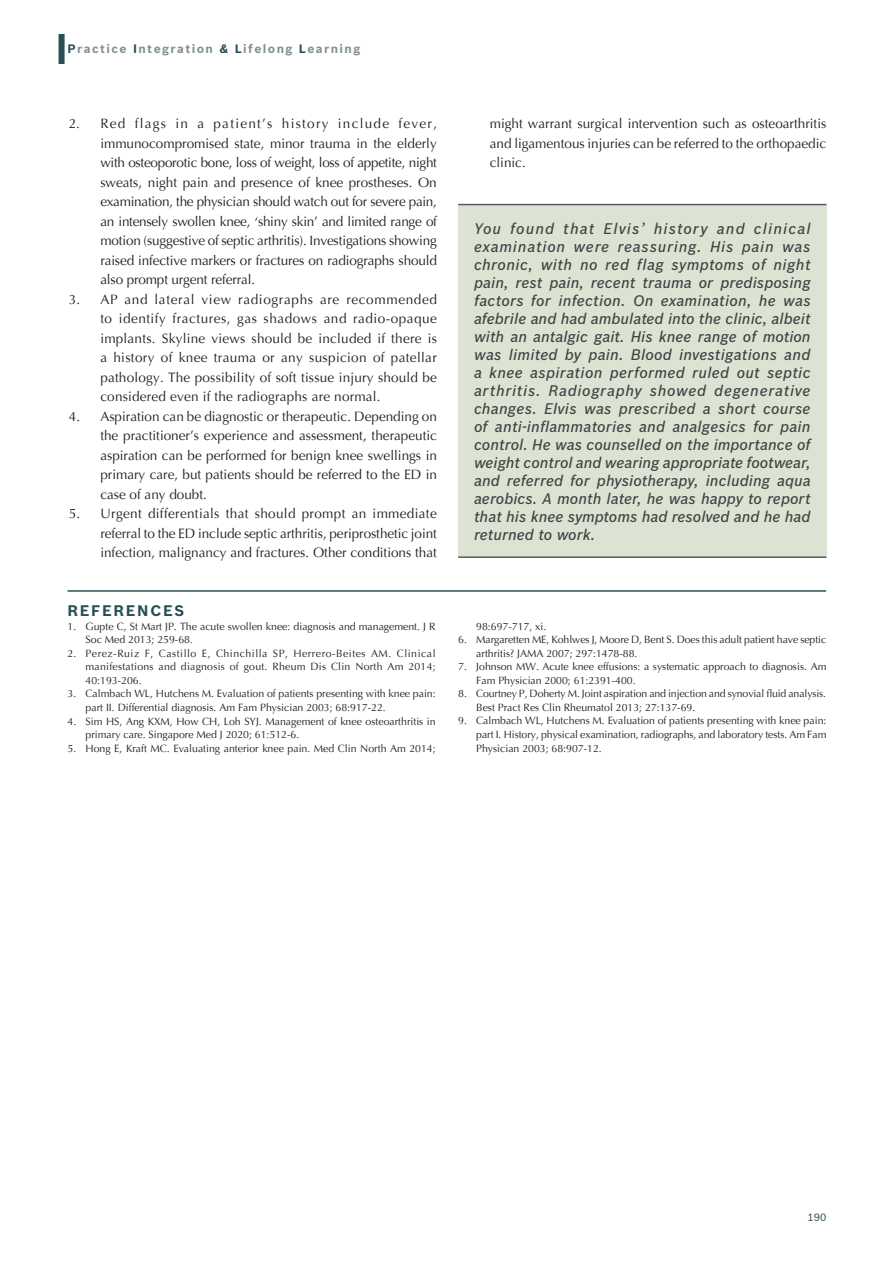
<style>
.page{position:relative;width:894px;height:1263px;background:#fff}
.page>*{position:absolute;margin:0;border:0;box-sizing:border-box;transform-origin:0 0}
.CME_ABS{font:italic 500 15px/18px "Bosch Sans";color:#414243;text-align:justify}
.REFH{font:700 15px "Bosch Sans";letter-spacing:.11em;color:#284f56}
.L{font:13.5px/19.5px "Optima";color:#231f20;text-align:justify}
.t1{font:700 12px "Bosch Sans";letter-spacing:.12em;color:#849096}
.REF{font:10.5px/13.5px "Optima";color:#231f20}
.t2{font:500 10.5px "Bosch Sans";color:#4f676d}
.s1{color:#284f56}
</style>
<div class="page">
<div style="left:58px;top:34px;width:7px;height:30px;background:#284f56"></div>
<div style="left:458px;top:205px;width:368px;height:352px;background:#dce3d3"></div>
<hr style="left:458px;top:204px;width:368px;height:1px;background:#5a5a5d">
<hr style="left:458px;top:556px;width:368px;height:2px;background:#5a5a5d">
<hr style="left:68px;top:590px;width:757px;height:1px;background:#284f56">
<p class="t1" style="left:68px;top:42px;width:294px"><span class="s1">P</span>ractice <span class="s1">I</span>ntegration <span class="s1">&amp; L</span>ifelong <span class="s1">L</span>earning</p>
<p class="L" style="left:100px;top:114px;width:338px;text-indent:-31px">2. Red flags in a patient’s history include fever, immunocompromised state, minor trauma in the elderly with osteoporotic bone, loss of weight, loss of appetite, night sweats, night pain and presence of knee prostheses. On examination, the physician should watch out for severe pain, an intensely swollen knee, ‘shiny skin’ and limited range of motion (suggestive of septic arthritis). Investigations showing raised infective markers or fractures on radiographs should also prompt urgent referral.</p>
<p class="L" style="left:100px;top:289px;width:338px;text-indent:-31px">3. AP and lateral view radiographs are recommended to identify fractures, gas shadows and radio-opaque implants. Skyline views should be included if there is a history of knee trauma or any suspicion of patellar pathology. The possibility of soft tissue injury should be considered even if the radiographs are normal.</p>
<p class="L" style="left:100px;top:406px;width:338px;text-indent:-31px">4. Aspiration can be diagnostic or therapeutic. Depending on the practitioner’s experience and assessment, therapeutic aspiration can be performed for benign knee swellings in primary care, but patients should be referred to the ED in case of any doubt.</p>
<p class="L" style="left:100px;top:504px;width:338px;text-indent:-31px">5. Urgent differentials that should prompt an immediate referral to the ED include septic arthritis, periprosthetic joint infection, malignancy and fractures. Other conditions that</p>
<p class="REFH" style="left:68px;top:601px;width:118px">REFERENCES</p>
<p class="REF" style="left:86px;top:620px;width:351px;text-indent:-18px">1. Gupte C, St Mart JP. The acute swollen knee: diagnosis and management. J R<br>Soc Med 2013; 259-68.</p>
<p class="REF" style="left:86px;top:647px;width:351px;text-align:justify;text-indent:-18px">2. Perez-Ruiz F, Castillo E, Chinchilla SP, Herrero-Beites AM. Clinical manifestations and diagnosis of gout. Rheum Dis Clin North Am 2014; 40:193-206.</p>
<p class="REF" style="left:86px;top:687px;width:351px;text-indent:-18px">3. Calmbach WL, Hutchens M. Evaluation of patients presenting with knee pain: part II. Differential diagnosis. Am Fam Physician 2003; 68:917-22.</p>
<p class="REF" style="left:86px;top:714px;width:351px;text-indent:-18px">4. Sim HS, Ang KXM, How CH, Loh SYJ. Management of knee osteoarthritis in primary care. Singapore Med J 2020; 61:512-6.</p>
<p class="REF" style="left:68px;top:741px;width:369px">5. Hong E, Kraft MC. Evaluating anterior knee pain. Med Clin North Am 2014;</p>
<p class="L" style="left:489px;top:114px;width:338px">might warrant surgical intervention such as osteoarthritis and ligamentous injuries can be referred to the orthopaedic clinic.</p>
<p class="CME_ABS" style="left:474px;top:219px;width:338px">You found that Elvis’ history and clinical examination were reassuring. His pain was chronic, with no red flag symptoms of night pain, rest pain, recent trauma or predisposing factors for infection. On examination, he was afebrile and had ambulated into the clinic, albeit with an antalgic gait. His knee range of motion was limited by pain. Blood investigations and a knee aspiration performed ruled out septic arthritis. Radiography showed degenerative changes. Elvis was prescribed a short course of anti‑inflammatories and analgesics for pain control. He was counselled on the importance of weight control and wearing appropriate footwear, and referred for physiotherapy, including aqua aerobics. A month later, he was happy to report that his knee symptoms had resolved and he had returned to work.</p>
<p class="REF" style="left:476px;top:619px;width:72px">98:697-717, xi.</p>
<p class="REF" style="left:476px;top:633px;width:351px;text-indent:-18px">6. Margaretten ME, Kohlwes J, Moore D, Bent S. Does this adult patient have septic arthritis? JAMA 2007; 297:1478-88.</p>
<p class="REF" style="left:476px;top:660px;width:351px;text-indent:-18px">7. Johnson MW. Acute knee effusions: a systematic approach to diagnosis. Am<br>Fam Physician 2000; 61:2391-400.</p>
<p class="REF" style="left:476px;top:687px;width:351px;text-indent:-18px">8. Courtney P, Doherty M. Joint aspiration and injection and synovial fluid analysis.<br>Best Pract Res Clin Rheumatol 2013; 27:137-69.</p>
<p class="REF" style="left:476px;top:714px;width:351px;text-align:justify;text-indent:-18px">9. Calmbach WL, Hutchens M. Evaluation of patients presenting with knee pain: part I. History, physical examination, radiographs, and laboratory tests. Am Fam Physician 2003; 68:907-12.</p>
<p class="t2" style="left:807px;top:1211px;width:20px">190</p>
</div>
